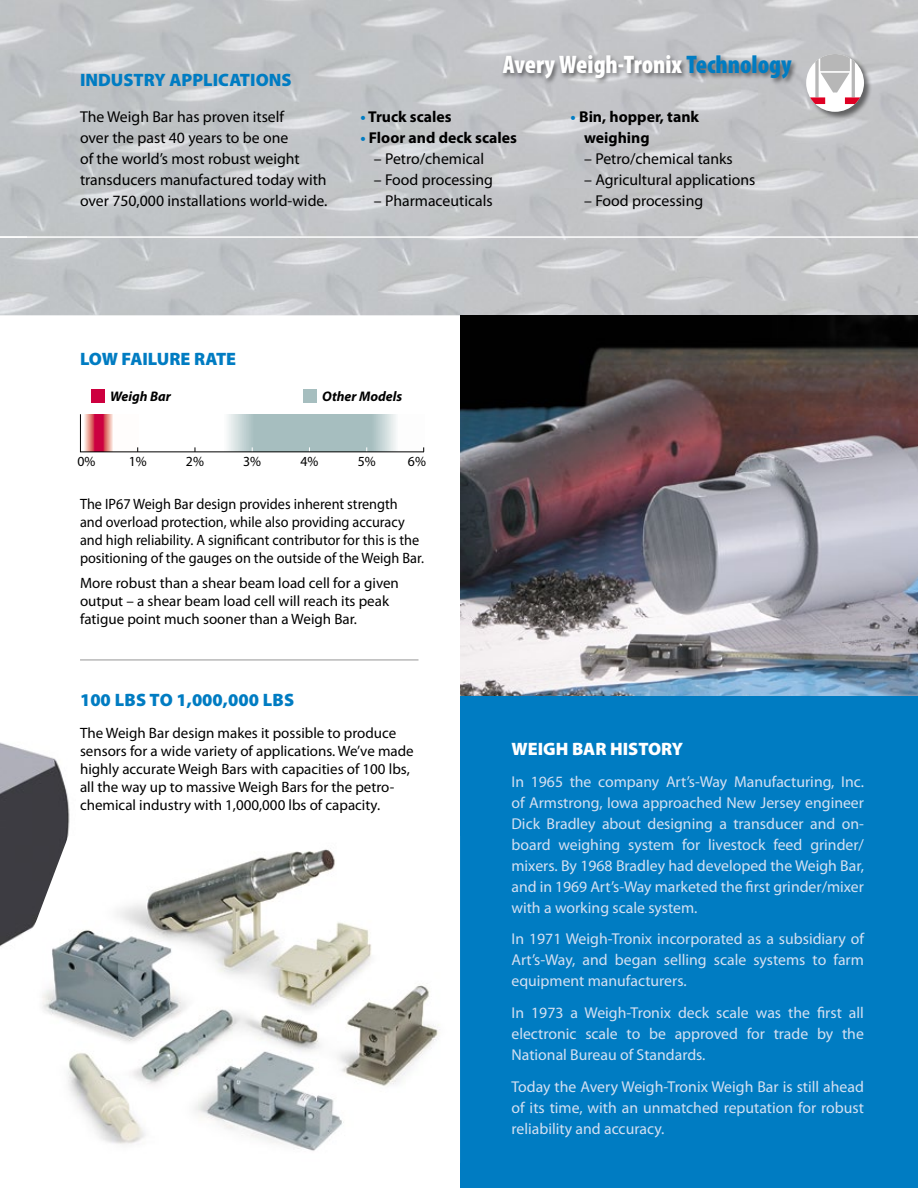
<style>
.page{position:relative;width:918px;height:1188px;background:#fff}
.page>*{position:absolute;margin:0;border:0;box-sizing:border-box;transform-origin:0 0}
.t1{font:900 condensed 25.5px "Myriad Pro";color:#fff}
.t2{font:900 18px "Myriad Pro";color:#007cc2}
.t3{font:900 18px "Myriad Pro";color:#fff}
.t4{font:15.75px/21px "Myriad Pro";color:#d4e0f2;text-align:justify}
.t5{font:15.75px/21px "Myriad Pro";color:#000}
.t6{font:700 15.75px/21px "Myriad Pro";color:#000}
.t7{font:15px/18px "Myriad Pro";color:#000}
.t8{font:15px/18px "Myriad Pro";color:#000;scale:.95 1}
.t9{font:italic 700 13.95px "Myriad Pro";color:#000}
.t10{font:13.95px "Myriad MM";color:#000}
.s1{color:#007cc2}
</style>
<div class="page">
<img style="left:0;top:0;width:918px;height:315px">
<img style="left:0;top:659px;width:419px;height:288px">
<svg style="left:0;top:238px;width:28px;height:78px;background:#c5c9cb"></svg>
<hr style="left:0;top:236px;width:918px;height:2px;background:#fff">
<div style="left:500px;top:53px;width:298px;height:32px;background:#000;opacity:.5"></div>
<div style="left:460px;top:315px;width:458px;height:873px;background:#007cc2"></div>
<img style="left:460px;top:315px;width:458px;height:380px">
<img style="left:25px;top:836px;width:415px;height:315px">
<hr style="left:80px;top:660px;width:338px;height:1px;background:#959595">
<svg style="left:80px;top:414px;width:345px;height:39px"></svg>
<div style="left:92px;top:390px;width:13px;height:13px;background:#cd003f"></div>
<div style="left:304px;top:390px;width:13px;height:13px;background:#a6bebf"></div>
<div style="left:806px;top:54px;width:67px;height:66px;background:#000;opacity:.5"></div>
<div style="left:806px;top:54px;width:58px;height:58px;background:#fff;border-radius:50%"></div>
<svg style="left:810px;top:54px;width:50px;height:50px"></svg>
<p class="t2" style="left:80px;top:68px;width:213px">INDUSTRY APPLICATIONS</p>
<p class="t5" style="left:80px;top:106px;width:249px">The Weigh Bar has proven itself<br>over the past 40 years to be one<br>of the world’s most robust weight transducers manufactured today with over 750,000 installations world-wide.</p>
<h1 class="t1" style="left:503px;top:48px;width:290px">Avery Weigh-Tronix <span class="s1">Technology</span></h1>
<p class="t6" style="left:360px;top:106px;width:93px"><span class="s1">•</span> Truck scales</p>
<p class="t6" style="left:360px;top:127px;width:158px"><span class="s1">•</span> Floor and deck scales</p>
<p class="t5" style="left:374px;top:148px;width:112px">– Petro/chemical</p>
<p class="t5" style="left:374px;top:169px;width:121px">– Food processing</p>
<p class="t5" style="left:374px;top:190px;width:120px">– Pharmaceuticals</p>
<p class="t6" style="left:584px;top:106px;width:116px;text-indent:-13px"><span class="s1">•</span> Bin, hopper, tank weighing</p>
<p class="t5" style="left:584px;top:148px;width:150px">– Petro/chemical tanks</p>
<p class="t5" style="left:584px;top:169px;width:173px">– Agricultural applications</p>
<p class="t5" style="left:584px;top:190px;width:121px">– Food processing</p>
<p class="t2" style="left:80px;top:346px;width:158px">LOW FAILURE RATE</p>
<p class="t9" style="left:110px;top:387px;width:62px">Weigh Bar</p>
<p class="t9" style="left:322px;top:387px;width:82px">Other Models</p>
<p class="t10" style="left:77px;top:455px;width:20px">0%</p>
<p class="t10" style="left:129px;top:455px;width:20px">1%</p>
<p class="t10" style="left:186px;top:455px;width:20px">2%</p>
<p class="t10" style="left:243px;top:455px;width:20px">3%</p>
<p class="t10" style="left:300px;top:455px;width:20px">4%</p>
<p class="t10" style="left:358px;top:455px;width:20px">5%</p>
<p class="t10" style="left:408px;top:455px;width:20px">6%</p>
<p class="t8" style="left:80px;top:495px;width:364px">The IP67 Weigh Bar design provides inherent strength and overload protection, while also providing accuracy and high reliability. A significant contributor for this is the positioning of the gauges on the outside of the Weigh Bar.</p>
<p class="t7" style="left:80px;top:574px;width:320px">More robust than a shear beam load cell for a given output – a shear beam load cell will reach its peak fatigue point much sooner than a Weigh Bar.</p>
<p class="t2" style="left:80px;top:688px;width:216px">100 LBS TO 1,000,000 LBS</p>
<p class="t7" style="left:80px;top:724px;width:335px">The Weigh Bar design makes it possible to produce sensors for a wide variety of applications. We’ve made highly accurate Weigh Bars with capacities of 100 lbs, all the way up to massive Weigh Bars for the petro&shy;chemical industry with 1,000,000 lbs of capacity.</p>
<p class="t3" style="left:512px;top:737px;width:173px">WEIGH BAR HISTORY</p>
<p class="t4" style="left:512px;top:771px;width:354px">In 1965 the company Art’s-Way Manufacturing, Inc. of Armstrong, Iowa approached New Jersey engineer Dick Bradley about designing a transducer and on&shy;board weighing system for livestock feed grinder/ mixers. By 1968 Bradley had developed the Weigh Bar, and in 1969 Art’s-Way marketed the first grinder/mixer with a working scale system.</p>
<p class="t4" style="left:512px;top:928px;width:354px">In 1971 Weigh-Tronix incorporated as a subsidiary of Art’s-Way, and began selling scale systems to farm equipment manufacturers.</p>
<p class="t4" style="left:512px;top:1002px;width:354px">In 1973 a Weigh-Tronix deck scale was the first all electronic scale to be approved for trade by the National Bureau of Standards.</p>
<p class="t4" style="left:512px;top:1076px;width:354px">Today the Avery Weigh-Tronix Weigh Bar is still ahead of its time, with an unmatched reputation for robust reliability and accuracy.</p>
</div>
